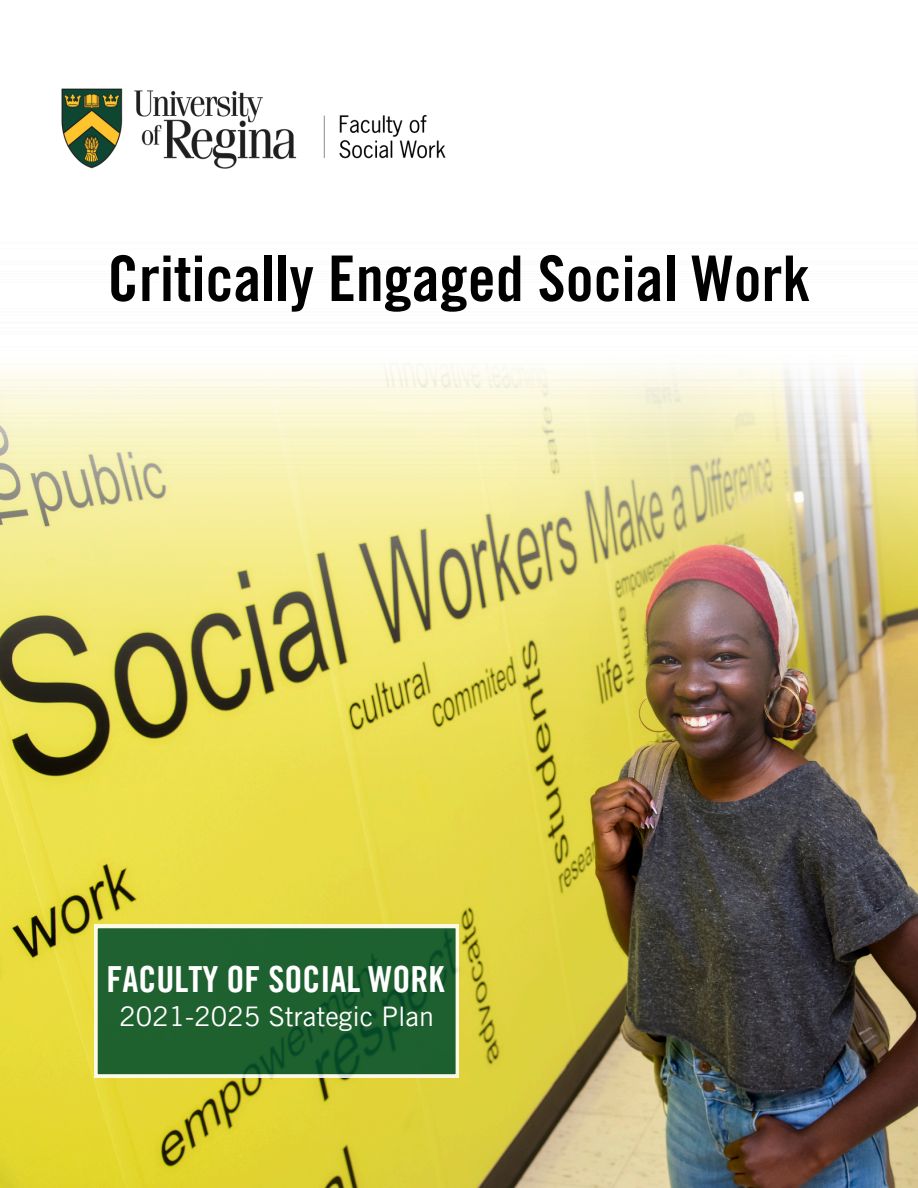
<style>
.page{position:relative;width:918px;height:1188px;background:#fff}
.page>*{position:absolute;margin:0;border:0;box-sizing:border-box;transform-origin:0 0}
.t1{font:63px "Trade Gothic LT Pro Bd Cn 20";color:#000}
.t2{font:36px "Trade Gothic LT Pro Bd Cn 20";color:#fff}
.t3{font:27px "Trade Gothic LT Pro";color:#fff}
</style>
<div class="page">
<img style="left:0;top:819px;width:918px;height:369px">
<img style="left:0;top:368px;width:918px;height:451px">
<img style="left:61px;top:88px;width:385px;height:81px">
<svg style="left:94px;top:925px;width:365px;height:153px;background:#2a693a"></svg>
<h2 class="t1" style="left:108px;top:256px;width:704px">Critically Engaged Social Work</h2>
<p class="t2" style="left:106px;top:966px;width:339px">FACULTY OF SOCIAL WORK</p>
<p class="t3" style="left:119px;top:1007px;width:316px">2021-2025 Strategic Plan</p>
</div>
